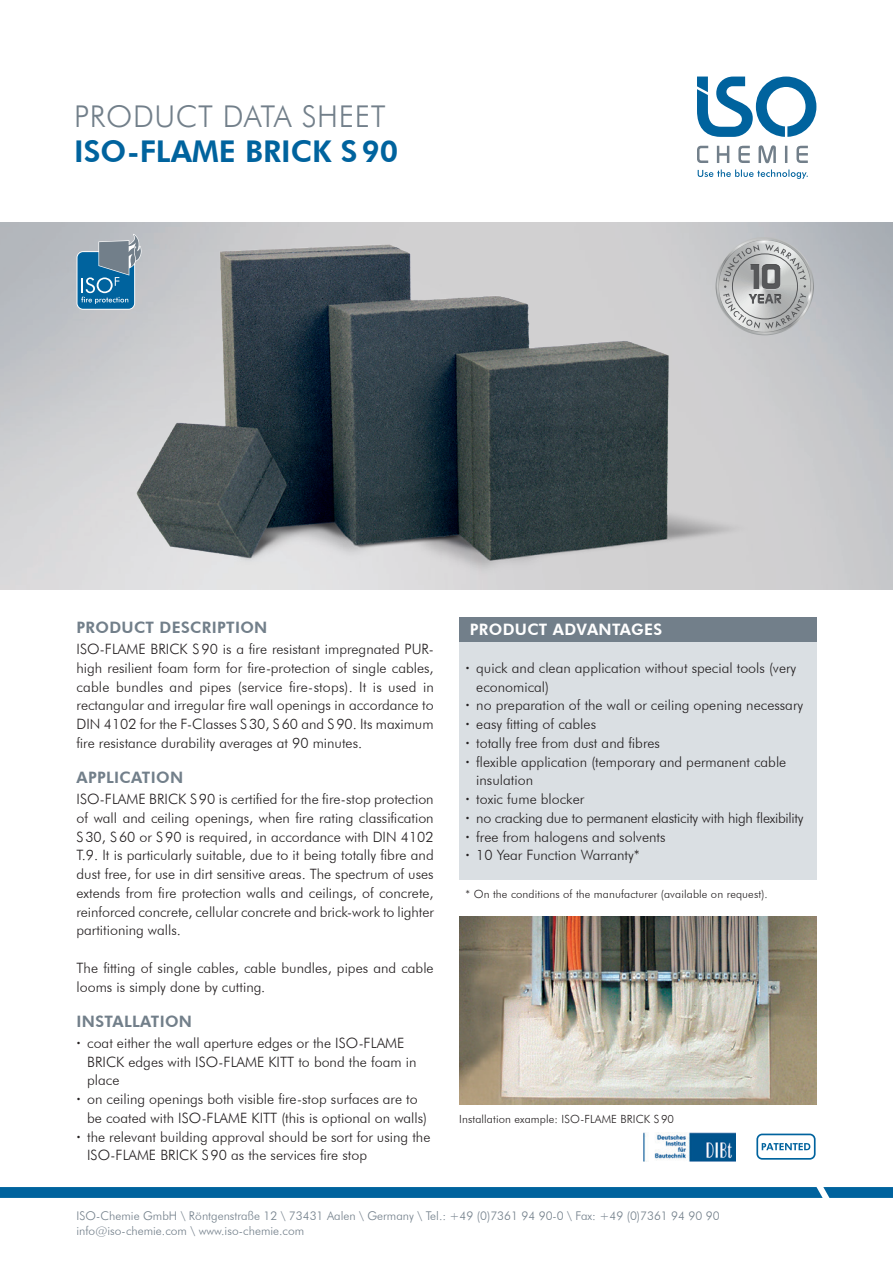
<style>
.page{position:relative;width:893px;height:1263px;background:#fff}
.page>*{position:absolute;margin:0;border:0;box-sizing:border-box;transform-origin:0 0}
.t1{font:800 30px "Futura BT";color:#00639e}
.t2{font:300 30px "Futura BT";letter-spacing:.02em;color:#727f8a}
.t3{font:800 15.75px "Futura BT";letter-spacing:.02em;color:#727f8a}
.t4{font:800 15.75px "Futura BT";letter-spacing:.02em;color:#fff}
.t5{font:300 14.25px/18.8px "Futura BT";color:#231f20;text-align:justify}
.t6{font:300 14.25px "Futura BT";letter-spacing:-.02em;color:#231f20}
.t7{font:300 12px/15px "Futura BT";color:#727f8a}
.t8{font:300 11.25px "Futura BT";letter-spacing:.01em;color:#231f20}
.s1{font-weight:800}
</style>
<div class="page">
<img style="left:459px;top:917px;width:357px;height:187px">
<div style="left:0;top:223px;width:893px;height:366px;background:linear-gradient(to bottom,#abb0b7,#d2d2d3)"></div>
<img style="left:15px;top:223px;width:850px;height:366px">
<svg style="left:77px;top:234px;width:65px;height:76px;background:#5d8eac"></svg>
<div style="left:459px;top:617px;width:357px;height:25px;background:#727f8a"></div>
<div style="left:459px;top:642px;width:357px;height:237px;background:#dadfe3"></div>
<svg style="left:719px;top:238px;width:93px;height:94px;background:#b3b5b5"></svg>
<img style="left:644px;top:1132px;width:92px;height:30px">
<svg style="left:756px;top:1133px;width:60px;height:27px"></svg>
<svg style="left:0;top:1187px;width:893px;height:11px;background:#04659f"></svg>
<svg style="left:697px;top:145px;width:111px;height:18px"></svg>
<svg style="left:698px;top:169px;width:110px;height:10px"></svg>
<svg style="left:697px;top:77px;width:119px;height:60px"></svg>
<h1 class="t2" style="left:74px;top:98px;width:313px">PRODUCT DATA SHEET</h1>
<h1 class="t1" style="left:74px;top:133px;width:326px">ISO-FLAME BRICK S90</h1>
<p class="t3" style="left:77px;top:618px;width:192px">PRODUCT DESCRIPTION</p>
<p class="t5" style="left:77px;top:639px;width:359px">ISO-FLAME BRICK S90 is a fire resistant impregnated PUR&shy;high resilient foam form for fire-protection of single cables, cable bundles and pipes (service fire-stops). It is used in rectangular and irregular fire wall openings in accordance to DIN 4102 for the F-Classes S30, S60 and S90. Its maximum fire resistance durability averages at 90 minutes.</p>
<p class="t3" style="left:77px;top:768px;width:108px">APPLICATION</p>
<p class="t5" style="left:77px;top:789px;width:359px">ISO-FLAME BRICK S90 is certified for the fire-stop protection of wall and ceiling openings, when fire rating classification S30, S60 or S90 is required, in accordance with DIN 4102<br>T.9. It is particularly suitable, due to it being totally fibre and dust free, for use in dirt sensitive areas. The spectrum of uses extends from fire protection walls and ceilings, of concrete, reinforced concrete, cellular concrete and brick-work to lighter partitioning walls.</p>
<p class="t5" style="left:77px;top:958px;width:359px">The fitting of single cables, cable bundles, pipes and cable looms is simply done by cutting.</p>
<p class="t3" style="left:77px;top:1012px;width:117px">INSTALLATION</p>
<p class="t5" style="left:77px;top:1033px;width:329px"><span class="s1">·</span> coat either the wall aperture edges or the ISO-FLAME</p>
<p class="t5" style="left:87px;top:1052px;width:331px">BRICK edges with ISO-FLAME KITT to bond the foam in</p>
<p class="t5" style="left:87px;top:1071px;width:34px">place</p>
<p class="t5" style="left:77px;top:1089px;width:343px"><span class="s1">·</span> on ceiling openings both visible fire-stop surfaces are to</p>
<p class="t5" style="left:87px;top:1108px;width:341px">be coated with ISO-FLAME KITT (this is optional on walls)</p>
<p class="t5" style="left:77px;top:1127px;width:355px"><span class="s1">·</span> the relevant building approval should be sort for using the</p>
<p class="t5" style="left:87px;top:1146px;width:281px">ISO-FLAME BRICK S90 as the services fire stop</p>
<p class="t4" style="left:470px;top:620px;width:194px">PRODUCT ADVANTAGES</p>
<p class="t5" style="left:466px;top:658px;width:332px"><span class="s1">·</span> quick and clean application without special tools (very</p>
<p class="t5" style="left:476px;top:677px;width:74px">economical)</p>
<p class="t5" style="left:466px;top:696px;width:339px"><span class="s1">·</span> no preparation of the wall or ceiling opening necessary</p>
<p class="t5" style="left:466px;top:714px;width:132px"><span class="s1">·</span> easy fitting of cables</p>
<p class="t5" style="left:466px;top:733px;width:196px"><span class="s1">·</span> totally free from dust and fibres</p>
<p class="t5" style="left:466px;top:752px;width:322px"><span class="s1">·</span> flexible application (temporary and permanent cable</p>
<p class="t5" style="left:476px;top:771px;width:58px">insulation</p>
<p class="t5" style="left:466px;top:789px;width:120px"><span class="s1">·</span> toxic fume blocker</p>
<p class="t6" style="left:466px;top:809px;width:339px"><span class="s1">·</span> no cracking due to permanent elasticity with high flexibility</p>
<p class="t5" style="left:466px;top:827px;width:201px"><span class="s1">·</span> free from halogens and solvents</p>
<p class="t5" style="left:466px;top:846px;width:176px"><span class="s1">·</span> 10 Year Function Warranty*</p>
<p class="t8" style="left:466px;top:887px;width:304px">* On the conditions of the manufacturer (available on request).</p>
<p class="t8" style="left:459px;top:1112px;width:216px">Installation example: ISO-FLAME BRICK S 90</p>
<p class="t7" style="left:77px;top:1208px;width:645px">ISO-Chemie GmbH \ Röntgenstraße 12 \ 73431 Aalen \ Germany \ Tel.: +49 (0)7361 94 90-0 \ Fax: +49 (0)7361 94 90 90 info@iso-chemie.com \ www.iso-chemie.com</p>
</div>
